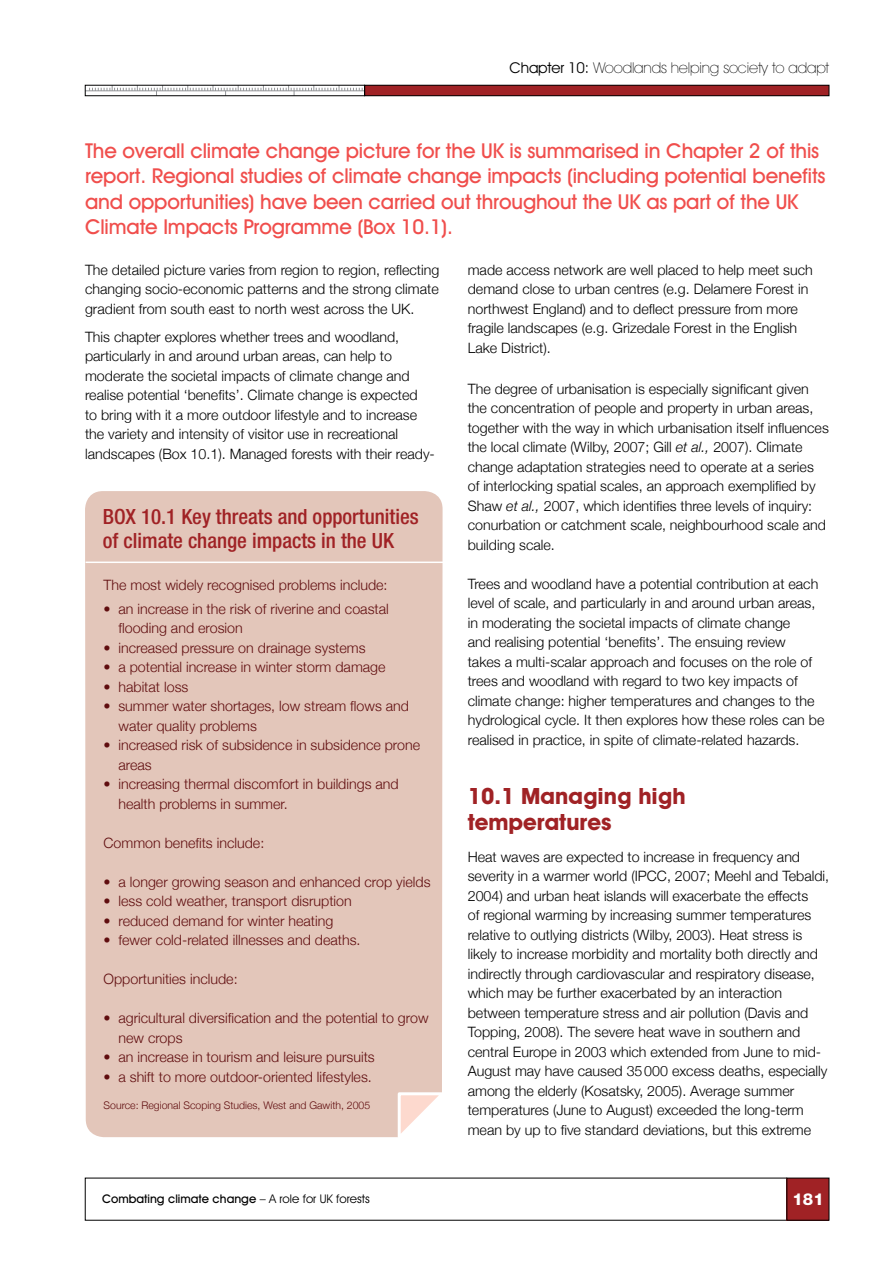
<style>
.page{position:relative;width:893px;height:1263px;background:#fff}
.page>*{position:absolute;margin:0;border:0;box-sizing:border-box;transform-origin:0 0}
.t1{font:700 22.5px/25.5px "Avant Garde IT Cby BT";color:#a02225}
.t2{font:500 condensed 21px/24px "Helvetica Neue";color:#a02225}
.t3{font:500 20.7px/25.5px "Avant Garde IT Cby BT";letter-spacing:-.005em;color:#f04e4c}
.t4{font:800 16.5px "Helvetica Neue";color:#fff}
.t5{font:200 15px "Avant Garde IT Cby BT";letter-spacing:-.01em;color:#000}
.t6{font:300 14.25px/19.5px "Helvetica Neue";color:#000}
.t7{font:300 14.25px/19.5px "Helvetica Neue";color:#600d0f}
.t8{font:500 12px "Avant Garde IT Cby BT";color:#000}
.t9{font:300 10.5px "Helvetica Neue";color:#600d0f}
.s1{font-weight:400}
.s2{font-style:italic}
</style>
<div class="page">
<div style="left:365px;top:85px;width:464px;height:11px;background:#a02225"></div>
<div style="left:364px;top:85px;width:465px;height:11px;border:1px solid #000"></div>
<hr style="left:85px;top:91px;width:279px;height:1px;background:#939598">
<svg style="left:89px;top:87px;width:274px;height:7px"></svg>
<div style="left:787px;top:1178px;width:42px;height:42px;background:#a02225"></div>
<div style="left:85px;top:491px;width:358px;height:646px;background:#e3c6ba"></div>
<hr style="left:86px;top:561px;width:357px;height:2px;background:#fff">
<svg style="left:396px;top:1091px;width:47px;height:47px"></svg>
<p class="t5" style="left:510px;top:59px;width:321px"><span class="s1">Chapter 10:</span> Woodlands helping society to adapt</p>
<p class="t3" style="left:85px;top:138px;width:742px">The overall climate change picture for the UK is summarised in Chapter 2 of this report. Regional studies of climate change impacts (including potential benefits and opportunities) have been carried out throughout the UK as part of the UK Climate Impacts Programme (Box 10.1).</p>
<p class="t6" style="left:85px;top:259px;width:356px;text-align:justify">The detailed picture varies from region to region, reflecting changing socio-economic patterns and the strong climate gradient from south east to north west across the UK.</p>
<p class="t6" style="left:85px;top:326px;width:351px">This chapter explores whether trees and woodland, particularly in and around urban areas, can help to moderate the societal impacts of climate change and realise potential ‘benefits’. Climate change is expected<br>to bring with it a more outdoor lifestyle and to increase the variety and intensity of visitor use in recreational landscapes (Box 10.1). Managed forests with their ready-</p>
<h2 class="t2" style="left:103px;top:504px;width:317px">BOX 10.1 Key threats and opportunities of climate change impacts in the UK</h2>
<p class="t7" style="left:104px;top:574px;width:286px">The most widely recognised problems include:</p>
<p class="t7" style="left:118px;top:598px;width:272px;text-indent:-15px">• an increase in the risk of riverine and coastal flooding and erosion</p>
<p class="t7" style="left:104px;top:637px;width:263px">• increased pressure on drainage systems</p>
<p class="t7" style="left:104px;top:656px;width:284px">• a potential increase in winter storm damage</p>
<p class="t7" style="left:104px;top:676px;width:86px">• habitat loss</p>
<p class="t7" style="left:118px;top:695px;width:292px;text-indent:-15px">• summer water shortages, low stream flows and water quality problems</p>
<p class="t7" style="left:118px;top:734px;width:303px;text-indent:-15px">• increased risk of subsidence in subsidence prone areas</p>
<p class="t7" style="left:118px;top:773px;width:282px;text-indent:-15px">• increasing thermal discomfort in buildings and health problems in summer.</p>
<p class="t7" style="left:104px;top:832px;width:162px">Common benefits include:</p>
<p class="t7" style="left:104px;top:871px;width:328px">• a longer growing season and enhanced crop yields</p>
<p class="t7" style="left:104px;top:890px;width:250px">• less cold weather, transport disruption</p>
<p class="t7" style="left:104px;top:910px;width:231px">• reduced demand for winter heating</p>
<p class="t7" style="left:104px;top:929px;width:258px">• fewer cold-related illnesses and deaths.</p>
<p class="t7" style="left:104px;top:968px;width:136px">Opportunities include:</p>
<p class="t7" style="left:118px;top:1007px;width:312px;text-indent:-15px">• agricultural diversification and the potential to grow new crops</p>
<p class="t7" style="left:104px;top:1046px;width:273px">• an increase in tourism and leisure pursuits</p>
<p class="t7" style="left:104px;top:1066px;width:270px">• a shift to more outdoor-oriented lifestyles.</p>
<p class="t9" style="left:104px;top:1097px;width:268px">Source: Regional Scoping Studies, West and Gawith, 2005</p>
<p class="t6" style="left:468px;top:259px;width:347px">made access network are well placed to help meet such demand close to urban centres (e.g. Delamere Forest in northwest England) and to deflect pressure from more fragile landscapes (e.g. Grizedale Forest in the English Lake District).</p>
<p class="t6" style="left:468px;top:378px;width:363px">The degree of urbanisation is especially significant given the concentration of people and property in urban areas, together with the way in which urbanisation itself influences the local climate (Wilby, 2007; Gill <span class="s2">et al.,</span> 2007). Climate change adaptation strategies need to operate at a series of interlocking spatial scales, an approach exemplified by Shaw <span class="s2">et al.,</span> 2007, which identifies three levels of inquiry: conurbation or catchment scale, neighbourhood scale and building scale.</p>
<p class="t6" style="left:468px;top:573px;width:358px">Trees and woodland have a potential contribution at each level of scale, and particularly in and around urban areas, in moderating the societal impacts of climate change<br>and realising potential ‘benefits’. The ensuing review<br>takes a multi-scalar approach and focuses on the role of trees and woodland with regard to two key impacts of climate change: higher temperatures and changes to the hydrological cycle. It then explores how these roles can be realised in practice, in spite of climate-related hazards.</p>
<h1 class="t1" style="left:468px;top:783px;width:219px">10.1 Managing high temperatures</h1>
<p class="t6" style="left:468px;top:846px;width:363px">Heat waves are expected to increase in frequency and severity in a warmer world (IPCC, 2007; Meehl and Tebaldi, 2004) and urban heat islands will exacerbate the effects<br>of regional warming by increasing summer temperatures relative to outlying districts (Wilby, 2003). Heat stress is likely to increase morbidity and mortality both directly and indirectly through cardiovascular and respiratory disease, which may be further exacerbated by an interaction between temperature stress and air pollution (Davis and Topping, 2008). The severe heat wave in southern and central Europe in 2003 which extended from June to mid-August may have caused 35000 excess deaths, especially among the elderly (Kosatsky, 2005). Average summer temperatures (June to August) exceeded the long-term mean by up to five standard deviations, but this extreme</p>
<p class="t8" style="left:102px;top:1192px;width:269px">Combating climate change <span class="s1">– A role for UK forests</span></p>
<p class="t4" style="left:792px;top:1189px;width:33px">181</p>
</div>
